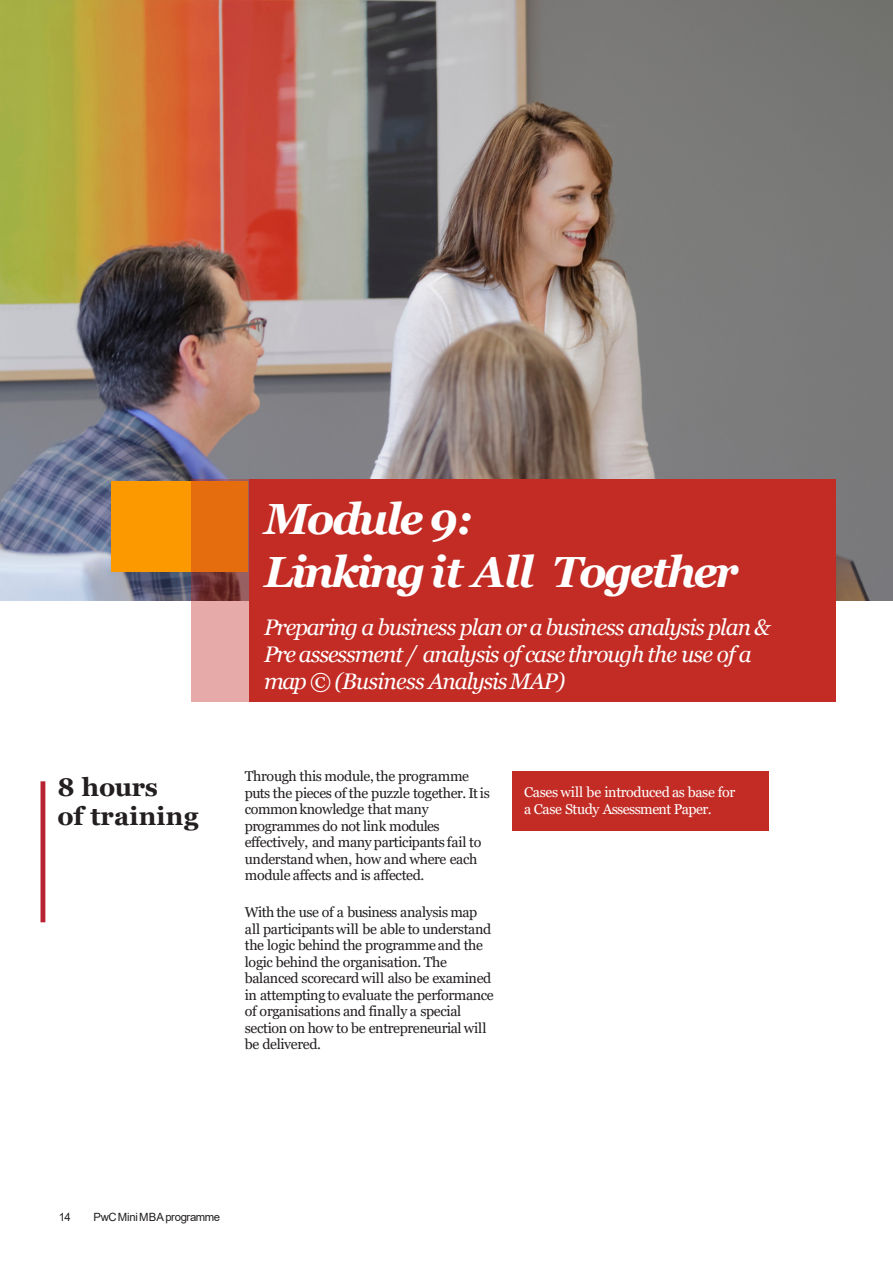
<style>
.page{position:relative;width:893px;height:1264px;background:#fff}
.page>*{position:absolute;margin:0;border:0;box-sizing:border-box;transform-origin:0 0}
.t1{font:italic 700 43.5px/52.2px "Georgia";letter-spacing:-.06em;color:#fff}
.t2{font:700 25.5px "Georgia";letter-spacing:.005em;color:#231f20}
.t3{font:italic 22.5px/27px "Georgia";letter-spacing:-.045em;color:#fff}
.t4{font:14.25px/16.5px "Georgia";letter-spacing:-.025em;color:#231f20}
.t5{font:14.25px/16.5px "Georgia";letter-spacing:-.03em;color:#fff}
.t6{font:11.4px "Arial";letter-spacing:-.03em;color:#231f20}
</style>
<div class="page">
<img style="left:0;top:0;width:892px;height:600px">
<div style="left:512px;top:771px;width:256px;height:59px;background:#c22c25"></div>
<div style="left:249px;top:479px;width:586px;height:223px;background:#c22c25"></div>
<div style="left:111px;top:481px;width:137px;height:90px;background:#fd9900"></div>
<div style="left:191px;top:479px;width:57px;height:223px;background:#c22c25;opacity:.4"></div>
<hr style="left:41px;top:781px;width:4px;height:141px;background:#b82233">
<p class="t2" style="left:57px;top:771px;width:102px">8 hours</p>
<p class="t2" style="left:57px;top:799px;width:142px">of training</p>
<h2 class="t1" style="left:264px;top:493px;width:476px">Module 9:<br>Linking it All Together</h2>
<p class="t3" style="left:264px;top:613px;width:508px">Preparing a business plan or a business analysis plan &amp;<br>Pre assessment / analysis of case through the use of a map © (Business AnalysisMAP)</p>
<p class="t4" style="left:245px;top:768px;width:246px">Through this module, the programme puts the pieces of the puzzle together. It is common knowledge that many programmes do not link modules effectively, and many participants fail to understand when, how and where each module affects and is affected.</p>
<p class="t4" style="left:245px;top:904px;width:250px">With the use of a business analysis map all participants will be able to understand the logic behind the programme and the logic behind the organisation. The balanced scorecard will also be examined in attempting to evaluate the performance of organisations and finally a special section on how to be entrepreneurial will be delivered.</p>
<p class="t5" style="left:524px;top:784px;width:213px">Cases will be introduced as base for a Case Study Assessment Paper.</p>
<p class="t6" style="left:59px;top:1208px;width:13px">14</p>
<p class="t6" style="left:93px;top:1208px;width:128px">PwCMiniMBAprogramme</p>
</div>
